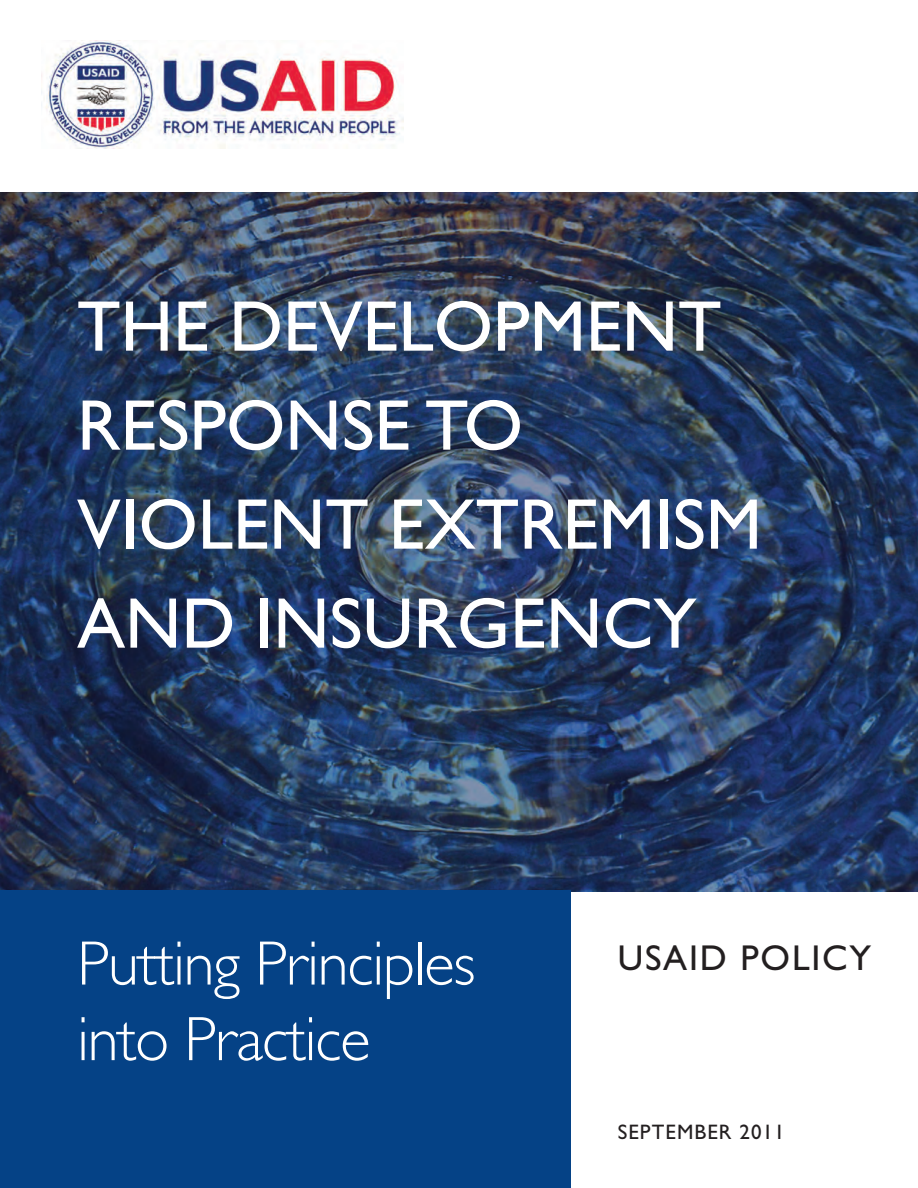
<style>
.page{position:relative;width:918px;height:1188px;background:#fff}
.page>*{position:absolute;margin:0;border:0;box-sizing:border-box;transform-origin:0 0}
.t1{font:72px/99px "Gill Sans";color:#fff}
.t2{font:300 63px/75.6px "Gill Sans";letter-spacing:-.02em;color:#fff}
.t3{font:36px "Gill Sans";letter-spacing:.05em;color:#231f20}
.t4{font:21px "Gill Sans";letter-spacing:.05em;color:#231f20}
</style>
<div class="page">
<img style="left:41px;top:40px;width:362px;height:108px">
<img style="left:0;top:192px;width:918px;height:699px">
<div style="left:0;top:890px;width:571px;height:298px;background:#054286"></div>
<p class="t1" style="left:77px;top:284px;width:686px">THE DEVELOPMENT<br>RESPONSE TO<br>VIOLENT EXTREMISM<br>AND INSURGENCY</p>
<p class="t2" style="left:77px;top:931px;width:400px">Putting Principles into Practice</p>
<p class="t3" style="left:618px;top:944px;width:255px">USAID POLICY</p>
<p class="t4" style="left:618px;top:1124px;width:168px">SEPTEMBER 2011</p>
</div>
